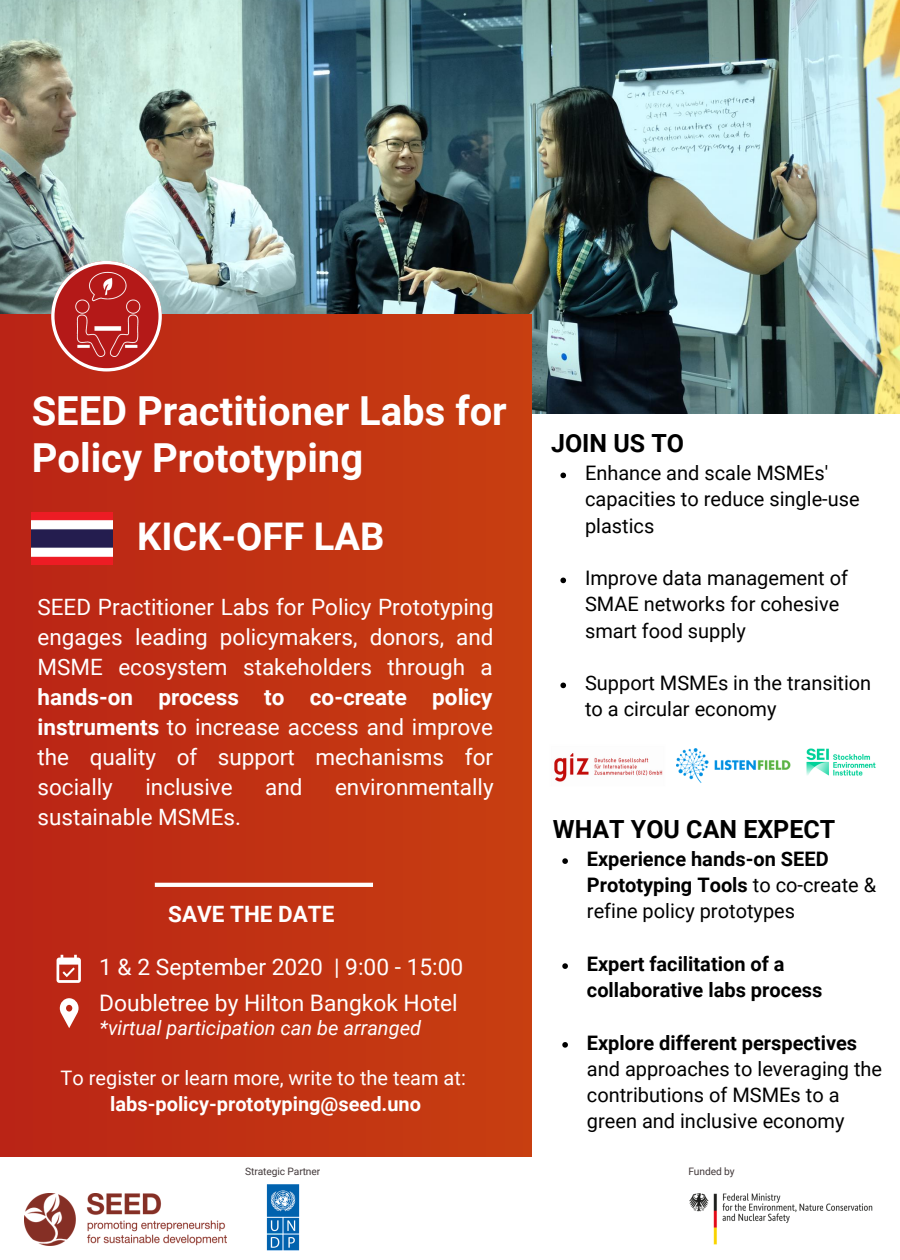
<style>
.page{position:relative;width:900px;height:1260px;background:#fff}
.page>*{position:absolute;margin:0;border:0;box-sizing:border-box;transform-origin:0 0}
.t1{font:700 40px/47px "Roboto";color:#fff}
.t2{font:700 38.25px "Roboto";color:#fff}
.t3{font:700 25px "Roboto";color:#000}
.t4{font:22.75px/35.8px "Roboto";color:#fff}
.t5{font:22.5px/30px "Roboto";color:#fff;text-align:justify}
.t6{font:700 22.5px "Roboto";color:#fff}
.t7{font:20px/26.2px "Roboto";color:#000}
.t8{font:700 20px/26.2px "Roboto";color:#000}
.t9{font:20px "Roboto";color:#fff}
.t10{font:italic 20px "Roboto";color:#fff}
.t11{font:700 20px "Roboto";color:#fff}
.t12{font:10.25px "Roboto";letter-spacing:-.01em;color:#42393a}
.s1{font-weight:700}
.s2{font-weight:400}
</style>
<div class="page">
<img style="left:0;top:0;width:900px;height:413px">
<div style="left:0;top:315px;width:532px;height:842px;background:linear-gradient(to right,#ba2416,#c83f10)"></div>
<svg style="left:57px;top:955px;width:24px;height:28px"></svg>
<svg style="left:60px;top:998px;width:19px;height:30px"></svg>
<img style="left:24px;top:1193px;width:203px;height:53px">
<img style="left:689px;top:1193px;width:184px;height:52px">
<svg style="left:51px;top:261px;width:111px;height:111px"></svg>
<img style="left:59px;top:268px;width:94px;height:94px">
<svg style="left:155px;top:883px;width:218px;height:4px"></svg>
<img style="left:32px;top:512px;width:80px;height:53px">
<img style="left:266px;top:1184px;width:34px;height:67px">
<img style="left:554px;top:753px;width:109px;height:29px">
<img style="left:806px;top:748px;width:70px;height:28px">
<svg style="left:560px;top:473px;width:6px;height:5px"></svg>
<svg style="left:560px;top:578px;width:6px;height:5px"></svg>
<svg style="left:560px;top:683px;width:6px;height:5px"></svg>
<svg style="left:562px;top:858px;width:6px;height:6px"></svg>
<svg style="left:562px;top:963px;width:6px;height:6px"></svg>
<svg style="left:562px;top:1042px;width:6px;height:6px"></svg>
<img style="left:677px;top:748px;width:114px;height:35px">
<h1 class="t1" style="left:32px;top:387px;width:477px">SEED Practitioner Labs for<br>Policy Prototyping</h1>
<h2 class="t2" style="left:137px;top:515px;width:249px">KICK-OFF LAB</h2>
<p class="t5" style="left:38px;top:592px;width:458px">SEED Practitioner Labs for Policy Prototyping engages leading policymakers, donors, and MSME ecosystem stakeholders through a</p>
<p class="t5" style="left:38px;top:682px;width:457px"><span class="s1">hands-on process to co-create policy instruments</span> to increase access and improve the quality of support mechanisms for socially</p>
<p class="t5" style="left:145px;top:772px;width:89px">inclusive</p>
<p class="t5" style="left:265px;top:772px;width:39px">and</p>
<p class="t5" style="left:335px;top:772px;width:160px">environmentally</p>
<p class="t5" style="left:38px;top:802px;width:205px">sustainable MSMEs.</p>
<p class="t6" style="left:168px;top:901px;width:168px">SAVE THE DATE</p>
<p class="t4" style="left:99px;top:950px;width:366px">1 &amp; 2 September 2020 | 9:00 - 15:00<br>Doubletree by Hilton Bangkok Hotel</p>
<p class="t10" style="left:100px;top:1017px;width:323px">*virtual participation can be arranged</p>
<p class="t9" style="left:61px;top:1066px;width:407px">To register or learn more, write to the team at:</p>
<p class="t11" style="left:110px;top:1093px;width:312px">labs-policy-prototyping@seed.uno</p>
<p class="t12" style="left:245px;top:1165px;width:77px">Strategic Partner</p>
<p class="t3" style="left:551px;top:429px;width:135px">JOIN US TO</p>
<p class="t7" style="left:585px;top:460px;width:276px">Enhance and scale MSMEs' capacities to reduce single-use plastics</p>
<p class="t7" style="left:585px;top:565px;width:264px">Improve data management of<br>SMAE networks for cohesive smart food supply</p>
<p class="t7" style="left:585px;top:670px;width:288px">Support MSMEs in the transition to a circular economy</p>
<p class="t3" style="left:553px;top:815px;width:284px">WHAT YOU CAN EXPECT</p>
<p class="t8" style="left:587px;top:846px;width:291px">Experience hands-on SEED<br>Prototyping Tools <span class="s2">to co-create &amp; refine policy prototypes</span></p>
<p class="t8" style="left:587px;top:951px;width:237px">Expert facilitation of a collaborative labs process</p>
<p class="t8" style="left:587px;top:1030px;width:272px">Explore different perspectives</p>
<p class="t7" style="left:587px;top:1056px;width:297px">and approaches to leveraging the contributions of MSMEs to a green and inclusive economy</p>
<p class="t12" style="left:688px;top:1165px;width:48px">Funded by</p>
</div>
